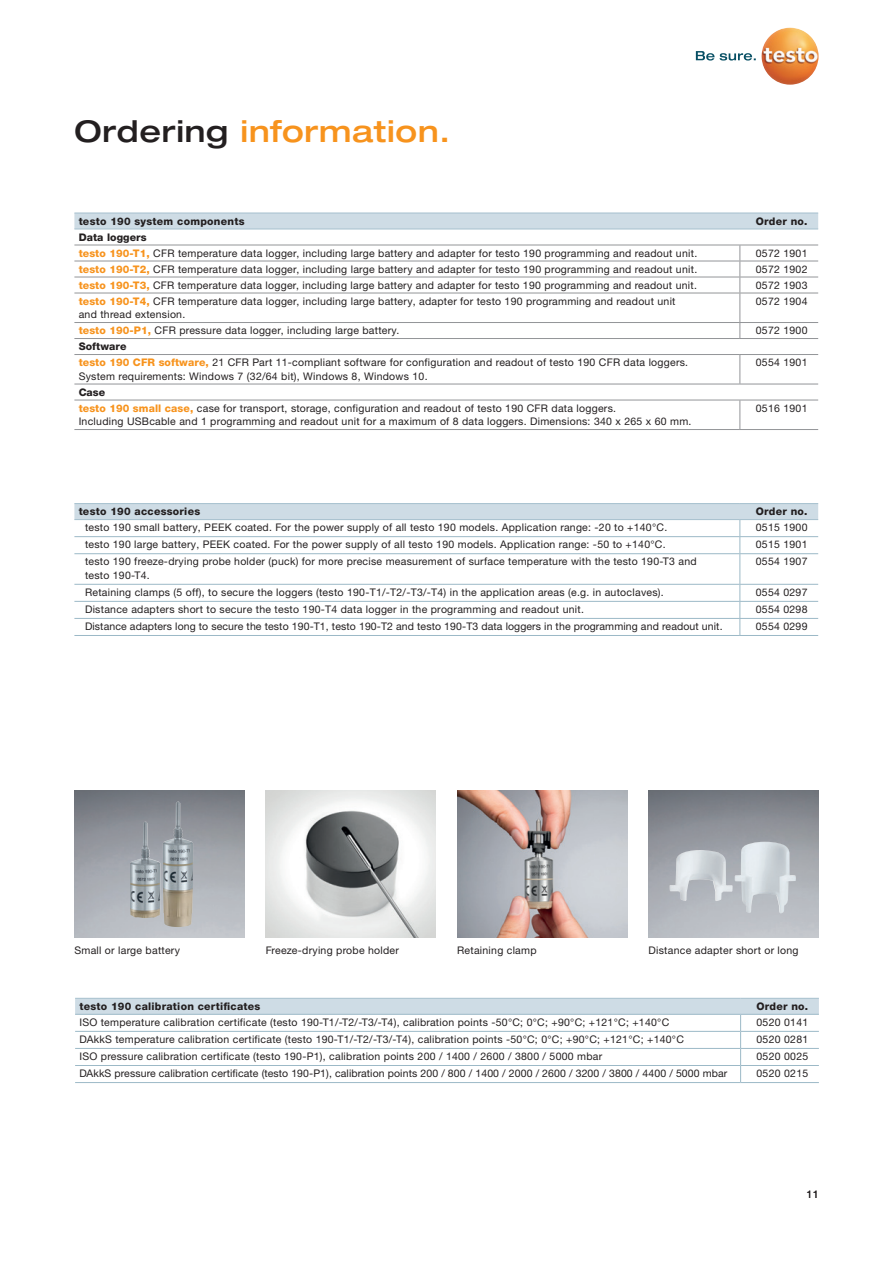
<style>
.page{position:relative;width:893px;height:1263px;background:#fff}
.page>*{position:absolute;margin:0;border:0;box-sizing:border-box;transform-origin:0 0}
.t1{font:500 expanded 30px "Helvetica Neue LTW1 G";letter-spacing:.025em;color:#f7931d}
.t2{font:10.5px/16px "Helvetica Neue LTW1 G";letter-spacing:.025em;color:#231f20}
.t3{font:800 10.5px "Helvetica Neue LTW1 G";letter-spacing:.025em;color:#231f20}
.s1{color:#231f20}
.s2{font-weight:800}
.s3{font-weight:800;color:#f7931d}
</style>
<div class="page">
<svg style="left:696px;top:51px;width:60px;height:10px"></svg>
<img style="left:761px;top:28px;width:58px;height:57px;border-radius:29px">
<img style="left:457px;top:791px;width:170px;height:147px">
<img style="left:648px;top:791px;width:171px;height:147px">
<img style="left:74px;top:791px;width:170px;height:147px">
<img style="left:266px;top:791px;width:170px;height:147px">
<img style="left:174px;top:801px;width:4px;height:33px">
<img style="left:141px;top:821px;width:4px;height:33px">
<img style="left:669px;top:850px;width:64px;height:51px">
<img style="left:735px;top:842px;width:61px;height:72px">
<hr style="left:75px;top:1082px;width:666px;height:1px;background:#9cb9c7">
<svg style="left:75px;top:999px;width:744px;height:83px"></svg>
<hr style="left:741px;top:1014px;width:78px;height:1px;background:#9cb9c7">
<hr style="left:741px;top:1031px;width:78px;height:1px;background:#9cb9c7">
<hr style="left:741px;top:1048px;width:78px;height:1px;background:#9cb9c7">
<hr style="left:741px;top:1065px;width:78px;height:1px;background:#9cb9c7">
<hr style="left:741px;top:1082px;width:78px;height:1px;background:#9cb9c7">
<hr style="left:75px;top:998px;width:666px;height:1px;background:#a6c0ce">
<hr style="left:741px;top:998px;width:78px;height:1px;background:#a6c0ce">
<div style="left:74px;top:214px;width:744px;height:15px;background:#cedce5"></div>
<hr style="left:74px;top:245px;width:666px;height:1px;background:#939598">
<hr style="left:740px;top:245px;width:78px;height:1px;background:#939598">
<hr style="left:74px;top:338px;width:666px;height:1px;background:#939598">
<hr style="left:740px;top:338px;width:78px;height:1px;background:#939598">
<hr style="left:74px;top:354px;width:666px;height:1px;background:#939598">
<hr style="left:740px;top:354px;width:78px;height:1px;background:#939598">
<hr style="left:74px;top:384px;width:666px;height:1px;background:#939598">
<hr style="left:740px;top:384px;width:78px;height:1px;background:#939598">
<hr style="left:74px;top:429px;width:666px;height:1px;background:#939598">
<hr style="left:740px;top:429px;width:78px;height:1px;background:#939598">
<hr style="left:74px;top:213px;width:666px;height:1px;background:#a6c0ce">
<hr style="left:740px;top:213px;width:78px;height:1px;background:#a6c0ce">
<hr style="left:74px;top:229px;width:666px;height:1px;background:#a6c0ce">
<hr style="left:740px;top:229px;width:78px;height:1px;background:#a6c0ce">
<hr style="left:74px;top:261px;width:666px;height:1px;background:#939598">
<hr style="left:740px;top:261px;width:78px;height:1px;background:#939598">
<hr style="left:74px;top:277px;width:666px;height:1px;background:#939598">
<hr style="left:740px;top:277px;width:78px;height:1px;background:#939598">
<hr style="left:74px;top:293px;width:666px;height:1px;background:#939598">
<hr style="left:740px;top:293px;width:78px;height:1px;background:#939598">
<hr style="left:74px;top:322px;width:666px;height:1px;background:#939598">
<hr style="left:740px;top:322px;width:78px;height:1px;background:#939598">
<svg style="left:739px;top:245px;width:1px;height:93px"></svg>
<svg style="left:739px;top:355px;width:1px;height:29px"></svg>
<hr style="left:74px;top:400px;width:666px;height:1px;background:#939598">
<hr style="left:740px;top:400px;width:78px;height:1px;background:#939598">
<svg style="left:739px;top:400px;width:1px;height:29px"></svg>
<hr style="left:74px;top:553px;width:666px;height:1px;background:#9cb9c7">
<hr style="left:74px;top:584px;width:666px;height:1px;background:#9cb9c7">
<hr style="left:74px;top:601px;width:666px;height:1px;background:#9cb9c7">
<hr style="left:74px;top:618px;width:666px;height:1px;background:#9cb9c7">
<hr style="left:74px;top:635px;width:666px;height:1px;background:#9cb9c7">
<svg style="left:74px;top:504px;width:744px;height:49px"></svg>
<hr style="left:739px;top:554px;width:1px;height:30px;background:#9cb9c7">
<hr style="left:740px;top:536px;width:78px;height:1px;background:#9cb9c7">
<hr style="left:740px;top:553px;width:78px;height:1px;background:#9cb9c7">
<hr style="left:740px;top:584px;width:78px;height:1px;background:#9cb9c7">
<hr style="left:740px;top:601px;width:78px;height:1px;background:#9cb9c7">
<hr style="left:740px;top:618px;width:78px;height:1px;background:#9cb9c7">
<hr style="left:740px;top:635px;width:78px;height:1px;background:#9cb9c7">
<svg style="left:739px;top:585px;width:1px;height:50px"></svg>
<hr style="left:74px;top:503px;width:666px;height:1px;background:#a6c0ce">
<hr style="left:740px;top:503px;width:78px;height:1px;background:#a6c0ce">
<hr style="left:74px;top:519px;width:666px;height:1px;background:#a6c0ce">
<hr style="left:740px;top:519px;width:78px;height:1px;background:#a6c0ce">
<h1 class="t1" style="left:74px;top:112px;width:377px"><span class="s1">Ordering</span> information.</h1>
<p class="t3" style="left:79px;top:215px;width:167px">testo 190 system components</p>
<p class="t3" style="left:756px;top:215px;width:53px">Order no.</p>
<p class="t2" style="left:79px;top:229px;width:620px"><span class="s2">Data loggers<br></span><span class="s3">testo 190-T1,</span> CFR temperature data logger, including large battery and adapter for testo 190 programming and readout unit.</p>
<p class="t2" style="left:756px;top:245px;width:53px">0572 1901</p>
<p class="t2" style="left:79px;top:261px;width:620px"><span class="s3">testo 190-T2,</span> CFR temperature data logger, including large battery and adapter for testo 190 programming and readout unit.</p>
<p class="t2" style="left:756px;top:261px;width:53px">0572 1902</p>
<p class="t2" style="left:79px;top:277px;width:620px"><span class="s3">testo 190-T3,</span> CFR temperature data logger, including large battery and adapter for testo 190 programming and readout unit.</p>
<p class="t2" style="left:756px;top:277px;width:53px">0572 1903</p>
<p class="t2" style="left:79px;top:294px;width:598px;line-height:13.5px"><span class="s3">testo 190-T4,</span> CFR temperature data logger, including large battery, adapter for testo 190 programming and readout unit and thread extension.</p>
<p class="t2" style="left:756px;top:293px;width:53px">0572 1904</p>
<p class="t2" style="left:79px;top:322px;width:322px"><span class="s3">testo 190-P1,</span> CFR pressure data logger, including large battery.</p>
<p class="t2" style="left:756px;top:322px;width:53px">0572 1900</p>
<p class="t2" style="left:79px;top:338px;width:611px"><span class="s2">Software<br></span><span class="s3">testo 190 CFR software,</span> 21 CFR Part 11-compliant software for configuration and readout of testo 190 CFR data loggers.</p>
<p class="t2" style="left:79px;top:368px;width:350px">System requirements: Windows 7 (32/64 bit), Windows 8, Windows 10.</p>
<p class="t2" style="left:756px;top:354px;width:53px">0554 1901</p>
<p class="t2" style="left:79px;top:384px;width:539px"><span class="s2">Case<br></span><span class="s3">testo 190 small case,</span> case for transport, storage, configuration and readout of testo 190 CFR data loggers.</p>
<p class="t2" style="left:79px;top:413px;width:614px">Including USBcable and 1 programming and readout unit for a maximum of 8 data loggers. Dimensions: 340 x 265 x 60 mm.</p>
<p class="t2" style="left:756px;top:400px;width:53px">0516 1901</p>
<p class="t3" style="left:79px;top:505px;width:123px">testo 190 accessories</p>
<p class="t3" style="left:756px;top:505px;width:53px">Order no.</p>
<p class="t2" style="left:85px;top:519px;width:584px">testo 190 small battery, PEEK coated. For the power supply of all testo 190 models. Application range: -20 to +140°C.</p>
<p class="t2" style="left:756px;top:519px;width:53px">0515 1900</p>
<p class="t2" style="left:85px;top:537px;width:582px">testo 190 large battery, PEEK coated. For the power supply of all testo 190 models. Application range: -50 to +140°C.</p>
<p class="t2" style="left:756px;top:537px;width:53px">0515 1901</p>
<p class="t2" style="left:85px;top:555px;width:613px;line-height:13.5px">testo 190 freeze-drying probe holder (puck) for more precise measurement of surface temperature with the testo 190-T3 and testo 190-T4.</p>
<p class="t2" style="left:756px;top:554px;width:53px">0554 1907</p>
<p class="t2" style="left:85px;top:584px;width:580px">Retaining clamps (5 off), to secure the loggers (testo 190-T1/-T2/-T3/-T4) in the application areas (e.g. in autoclaves).</p>
<p class="t2" style="left:756px;top:584px;width:53px">0554 0297</p>
<p class="t2" style="left:85px;top:601px;width:500px">Distance adapters short to secure the testo 190-T4 data logger in the programming and readout unit.</p>
<p class="t2" style="left:756px;top:601px;width:53px">0554 0298</p>
<p class="t2" style="left:85px;top:618px;width:639px">Distance adapters long to secure the testo 190-T1, testo 190-T2 and testo 190-T3 data loggers in the programming and readout unit.</p>
<p class="t2" style="left:756px;top:618px;width:53px">0554 0299</p>
<p class="t2" style="left:74px;top:942px;width:107px">Small or large battery</p>
<p class="t2" style="left:266px;top:942px;width:135px">Freeze-drying probe holder</p>
<p class="t2" style="left:457px;top:942px;width:81px">Retaining clamp</p>
<p class="t2" style="left:648px;top:942px;width:152px">Distance adapter short or long</p>
<p class="t3" style="left:79px;top:1000px;width:183px">testo 190 calibration certificates</p>
<p class="t3" style="left:756px;top:1000px;width:53px">Order no.</p>
<p class="t2" style="left:79px;top:1014px;width:591px">ISO temperature calibration certificate (testo 190-T1/-T2/-T3/-T4), calibration points -50°C; 0°C; +90°C; +121°C; +140°C</p>
<p class="t2" style="left:756px;top:1014px;width:53px">0520 0141</p>
<p class="t2" style="left:79px;top:1031px;width:606px">DAkkS temperature calibration certificate (testo 190-T1/-T2/-T3/-T4), calibration points -50°C; 0°C; +90°C; +121°C; +140°C</p>
<p class="t2" style="left:756px;top:1031px;width:53px">0520 0281</p>
<p class="t2" style="left:79px;top:1048px;width:524px">ISO pressure calibration certificate (testo 190-P1), calibration points 200 / 1400 / 2600 / 3800 / 5000 mbar</p>
<p class="t2" style="left:756px;top:1048px;width:53px">0520 0025</p>
<p class="t2" style="left:79px;top:1065px;width:649px">DAkkS pressure calibration certificate (testo 190-P1), calibration points 200 / 800 / 1400 / 2000 / 2600 / 3200 / 3800 / 4400 / 5000 mbar</p>
<p class="t2" style="left:756px;top:1065px;width:53px">0520 0215</p>
<p class="t2" style="left:807px;top:1186px;width:13px">11</p>
</div>
